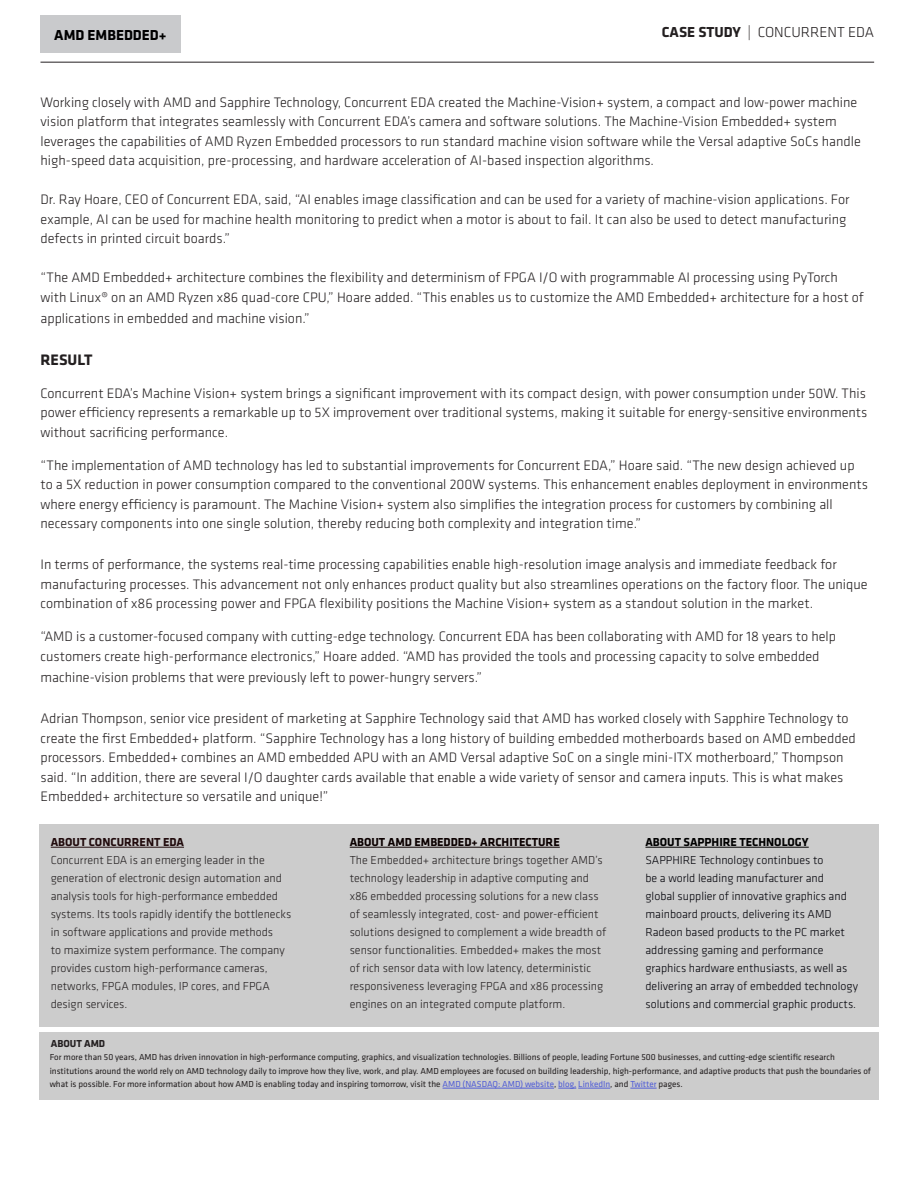
<style>
.page{position:relative;width:918px;height:1188px;background:#fff}
.page>*{position:absolute;margin:0;border:0;box-sizing:border-box;transform-origin:0 0}
.t1{font:700 15.75px "Klavika";color:#231f20}
.TOP-H5{font:300 15px "Klavika";color:#231f20}
.t2{font:700 15px "Klavika";color:#000}
.t3{font:300 14.25px/19.5px "Klavika";color:#231f20}
.ABOUT-COLUMN{font:300 12px/18px "Klavika";color:#231f20}
.ABOUT-COLUMN-2{font:300 12px/18px "Klavika";color:#000007}
.ABOUT-COLUMN-3{font:700 12px "Klavika";color:#0b0000}
.ABOUT-COLUMN-4{font:700 12px "Klavika";color:#000}
.ABOUT-COLUMN-5{font:700 12px "Klavika";color:#210b0d}
.t4{font:700 10.5px "Klavika";color:#231f20}
.t5{font:9px/13.5px "Klavika";color:#231f20}
.s1{font-weight:700}
.s2{color:#4f5cd6}
</style>
<div class="page">
<hr style="left:40px;top:62px;width:834px;height:1px;background:#231f20">
<div style="left:40px;top:15px;width:141px;height:38px;background:#c9cacc"></div>
<div style="left:39px;top:824px;width:840px;height:202px;background:#ccc"></div>
<hr style="left:51px;top:847px;width:133px;height:1px;background:#210b0d">
<hr style="left:350px;top:847px;width:210px;height:1px;background:#0b0000">
<hr style="left:645px;top:847px;width:164px;height:1px;background:#000">
<div style="left:39px;top:1032px;width:840px;height:68px;background:#ccc"></div>
<hr style="left:443px;top:1088px;width:111px;height:1px;background:#4f5cd6">
<svg style="left:558px;top:1088px;width:18px;height:1px"></svg>
<hr style="left:578px;top:1088px;width:32px;height:1px;background:#4f5cd6">
<svg style="left:630px;top:1088px;width:27px;height:1px"></svg>
<p class="t2" style="left:54px;top:24px;width:114px">AMD EMBEDDED+</p>
<p class="TOP-H5" style="left:662px;top:23px;width:214px"><span class="s1">CASE STUDY</span> | CONCURRENT EDA</p>
<p class="t3" style="left:40px;top:92px;width:822px">Working closely with AMD and Sapphire Technology, Concurrent EDA created the Machine-Vision+ system, a compact and low-power machine vision platform that integrates seamlessly with Concurrent EDA’s camera and software solutions. The Machine-Vision Embedded+ system leverages the capabilities of AMD Ryzen Embedded processors to run standard machine vision software while the Versal adaptive SoCs handle high-speed data acquisition, pre-processing, and hardware acceleration of AI-based inspection algorithms.</p>
<p class="t3" style="left:40px;top:190px;width:811px">Dr. Ray Hoare, CEO of Concurrent EDA, said, “AI enables image classification and can be used for a variety of machine-vision applications. For example, AI can be used for machine health monitoring to predict when a motor is about to fail. It can also be used to detect manufacturing defects in printed circuit boards.”</p>
<p class="t3" style="left:40px;top:268px;width:825px">“The AMD Embedded+ architecture combines the flexibility and determinism of FPGA I/O with programmable AI processing using PyTorch with Linux® on an AMD Ryzen x86 quad-core CPU,” Hoare added. “This enables us to customize the AMD Embedded+ architecture for a host of</p>
<p class="t3" style="left:40px;top:309px;width:271px">applications in embedded and machine vision.”</p>
<p class="t1" style="left:40px;top:348px;width:53px">RESULT</p>
<p class="t3" style="left:40px;top:383px;width:828px;text-align:justify">Concurrent EDA’s Machine Vision+ system brings a significant improvement with its compact design, with power consumption under 50W. This power efficiency represents a remarkable up to 5X improvement over traditional systems, making it suitable for energy-sensitive environments without sacrificing performance.</p>
<p class="t3" style="left:40px;top:455px;width:829px">“The implementation of AMD technology has led to substantial improvements for Concurrent EDA,” Hoare said. “The new design achieved up to a 5X reduction in power consumption compared to the conventional 200W systems. This enhancement enables deployment in environments where energy efficiency is paramount. The Machine Vision+ system also simplifies the integration process for customers by combining all necessary components into one single solution, thereby reducing both complexity and integration time.”</p>
<p class="t3" style="left:40px;top:554px;width:829px">In terms of performance, the systems real-time processing capabilities enable high-resolution image analysis and immediate feedback for manufacturing processes. This advancement not only enhances product quality but also streamlines operations on the factory floor. The unique combination of x86 processing power and FPGA flexibility positions the Machine Vision+ system as a standout solution in the market.</p>
<p class="t3" style="left:40px;top:626px;width:797px">“AMD is a customer-focused company with cutting-edge technology. Concurrent EDA has been collaborating with AMD for 18 years to help customers create high-performance electronics,” Hoare added. “AMD has provided the tools and processing capacity to solve embedded</p>
<p class="t3" style="left:40px;top:668px;width:443px">machine-vision problems that were previously left to power-hungry servers.”</p>
<p class="t3" style="left:40px;top:709px;width:817px">Adrian Thompson, senior vice president of marketing at Sapphire Technology said that AMD has worked closely with Sapphire Technology to create the first Embedded+ platform. “Sapphire Technology has a long history of building embedded motherboards based on AMD embedded processors. Embedded+ combines an AMD embedded APU with an AMD Versal adaptive SoC on a single mini-ITX motherboard,” Thompson said. “In addition, there are several I/O daughter cards available that enable a wide variety of sensor and camera inputs. This is what makes Embedded+ architecture so versatile and unique!”</p>
<p class="ABOUT-COLUMN-5" style="left:51px;top:833px;width:135px">ABOUT CONCURRENT EDA</p>
<p class="ABOUT-COLUMN" style="left:51px;top:851px;width:242px">Concurrent EDA is an emerging leader in the generation of electronic design automation and analysis tools for high-performance embedded systems. Its tools rapidly identify the bottlenecks in software applications and provide methods<br>to maximize system performance. The company provides custom high-performance cameras, networks, FPGA modules, IP cores, and FPGA design services.</p>
<p class="ABOUT-COLUMN-3" style="left:350px;top:833px;width:212px">ABOUT AMD EMBEDDED+ ARCHITECTURE</p>
<p class="ABOUT-COLUMN" style="left:350px;top:851px;width:258px">The Embedded+ architecture brings together AMD’s technology leadership in adaptive computing and x86 embedded processing solutions for a new class of seamlessly integrated, cost- and power-efficient solutions designed to complement a wide breadth of sensor functionalities. Embedded+ makes the most of rich sensor data with low latency, deterministic responsiveness leveraging FPGA and x86 processing engines on an integrated compute platform.</p>
<p class="ABOUT-COLUMN-4" style="left:645px;top:833px;width:165px">ABOUT SAPPHIRE TECHNOLOGY</p>
<p class="ABOUT-COLUMN-2" style="left:645px;top:851px;width:214px">SAPPHIRE Technology continbues to<br>be a world leading manufacturer and<br>global supplier of innovative graphics and mainboard proucts, delivering its AMD Radeon based products to the PC market addressing gaming and performance graphics hardware enthusiasts, as well as delivering an array of embedded technology solutions and commercial graphic products.</p>
<p class="t4" style="left:51px;top:1036px;width:56px">ABOUT AMD</p>
<p class="t5" style="left:50px;top:1050px;width:823px">For more than 50 years, AMD has driven innovation in high-performance computing, graphics, and visualization technologies. Billions of people, leading Fortune 500 businesses, and cutting-edge scientific research institutions around the world rely on AMD technology daily to improve how they live, work, and play. AMD employees are focused on building leadership, high-performance, and adaptive products that push the boundaries of what is possible. For more information about how AMD is enabling today and inspiring tomorrow, visit the <span class="s2">AMD (NASDAQ: AMD) website</span>, <span class="s2">blog, LinkedIn</span>, and <span class="s2">Twitter</span> pages.</p>
</div>
